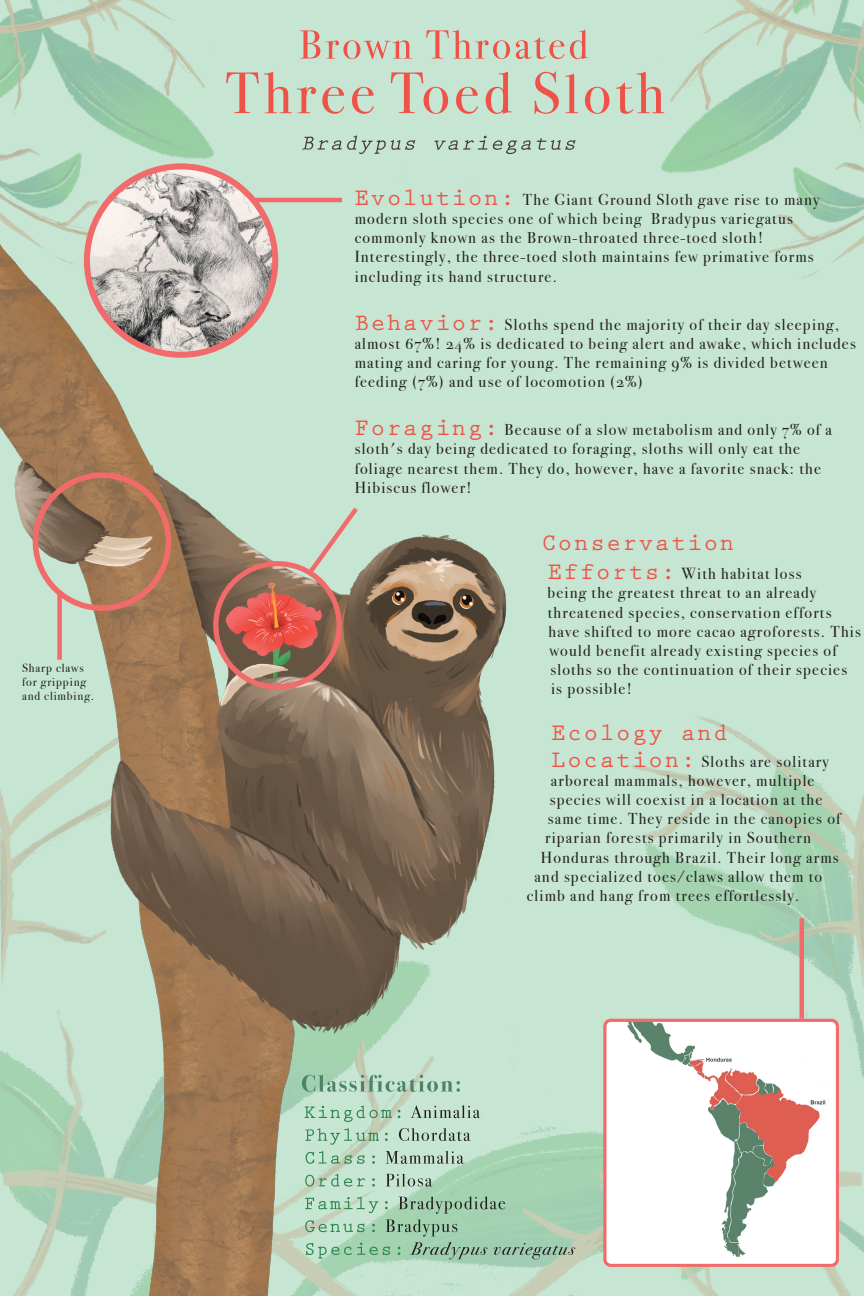
<style>
.page{position:relative;width:864px;height:1296px;background:#fff}
.page>*{position:absolute;margin:0;border:0;box-sizing:border-box;transform-origin:0 0}
.t1{font:700 24px "Prestige Elite Std";letter-spacing:.075em;color:#f05248}
.t2{font:16px/19.2px "Bodoni Svty Two OSITCTT";letter-spacing:.075em;color:#231f20}
.t3{font:12px/14.4px "Bodoni Svty Two OSITCTT";letter-spacing:.075em;color:#231f20}
.s1{font-family:"Prestige Elite Std";font-weight:700;font-size:24px;color:#f05248}
</style>
<div class="page">
<img style="left:0;top:0;width:268px;height:178px">
<img style="left:607px;top:738px;width:257px;height:558px">
<img style="left:0;top:178px;width:607px;height:1118px">
<img style="left:268px;top:0;width:596px;height:738px">
<svg style="left:300px;top:30px;width:20px;height:29px"></svg>
<svg style="left:326px;top:40px;width:86px;height:19px;background:#d1baaa"></svg>
<svg style="left:426px;top:30px;width:84px;height:29px;background:#cec5b4"></svg>
<svg style="left:516px;top:30px;width:72px;height:29px;background:#cfc4b3"></svg>
<svg style="left:226px;top:72px;width:90px;height:41px;background:#cfc3b2"></svg>
<svg style="left:322px;top:87px;width:22px;height:27px"></svg>
<svg style="left:352px;top:87px;width:22px;height:27px"></svg>
<svg style="left:391px;top:72px;width:57px;height:42px;background:#cfc2b1"></svg>
<svg style="left:456px;top:87px;width:22px;height:27px"></svg>
<svg style="left:486px;top:72px;width:26px;height:42px"></svg>
<svg style="left:534px;top:72px;width:25px;height:42px"></svg>
<svg style="left:565px;top:74px;width:13px;height:39px"></svg>
<svg style="left:585px;top:87px;width:24px;height:27px"></svg>
<svg style="left:616px;top:72px;width:48px;height:42px;background:#d0bfae"></svg>
<hr style="left:255px;top:198px;width:87px;height:4px;background:#f16b6b">
<div style="left:84px;top:163px;width:194px;height:195px;background:#f16b6b;border-radius:50%"></div>
<img style="left:90px;top:169px;width:182px;height:183px;border-radius:91px">
<svg style="left:305px;top:1105px;width:87px;height:17px"></svg>
<svg style="left:398px;top:1110px;width:2px;height:8px"></svg>
<svg style="left:410px;top:1105px;width:70px;height:13px"></svg>
<svg style="left:305px;top:1128px;width:74px;height:17px"></svg>
<svg style="left:385px;top:1133px;width:3px;height:8px"></svg>
<svg style="left:399px;top:1128px;width:72px;height:13px"></svg>
<svg style="left:306px;top:1151px;width:59px;height:13px"></svg>
<svg style="left:372px;top:1155px;width:3px;height:9px"></svg>
<svg style="left:386px;top:1151px;width:78px;height:13px"></svg>
<svg style="left:305px;top:1174px;width:60px;height:13px"></svg>
<svg style="left:372px;top:1178px;width:3px;height:9px"></svg>
<svg style="left:386px;top:1174px;width:47px;height:13px"></svg>
<svg style="left:305px;top:1196px;width:270px;height:63px;background:#9fc7ab"></svg>
<svg style="left:302px;top:1075px;width:158px;height:17px;background:#a0c6af"></svg>
<div style="left:213px;top:561px;width:129px;height:129px;border:5px solid #f16b6b;border-radius:50%"></div>
<svg style="left:303px;top:503px;width:59px;height:76px;background:#c9d8c7"></svg>
<svg style="left:28px;top:468px;width:148px;height:148px;background:#aa886e"></svg>
<div style="left:57px;top:592px;width:5px;height:68px;background:#f16b6b"></div>
<svg style="left:607px;top:1023px;width:228px;height:240px"></svg>
<div style="left:603px;top:1019px;width:236px;height:248px;border:3px solid #f16b6b;border-radius:6px"></div>
<div style="left:799px;top:918px;width:5px;height:101px;background:#f16b6b"></div>
<p class="t3" style="left:22px;top:660px;width:73px">Sharp claws for gripping and climbing.</p>
<p class="t2" style="left:355px;top:190px;width:466px"><span class="s1">Evolution:</span> The Giant Ground Sloth gave rise to many modern sloth species one of which being Bradypus variegatus commonly known as the Brown-throated three-toed sloth!<br>Interestingly, the three-toed sloth maintains few primative forms including its hand structure.</p>
<p class="t2" style="left:355px;top:315px;width:503px"><span class="s1">Behavior:</span> Sloths spend the majority of their day sleeping, almost 67%! 24% is dedicated to being alert and awake, which includes mating and caring for young. The remaining 9% is divided between feeding (7%) and use of locomotion (2%)</p>
<p class="t2" style="left:355px;top:420px;width:479px"><span class="s1">Foraging:</span> Because of a slow metabolism and only 7% of a sloth's day being dedicated to foraging, sloths will only eat the foliage nearest them. They do, however, have a favorite snack: the Hibiscus flower!</p>
<h1 class="t1" style="left:542px;top:530px;width:194px">Conservation</h1>
<p class="t2" style="left:548px;top:564px;width:315px"><span class="s1">Efforts:</span> With habitat loss<br>being the greatest threat to an already threatened species, conservation efforts have shifted to more cacao agroforests. This would benefit already existing species of sloths so the continuation of their species<br>is possible!</p>
<h1 class="t1" style="left:551px;top:720px;width:178px">Ecology and</h1>
<p class="t2" style="left:551px;top:752px;width:279px"><span class="s1">Location:</span> Sloths are solitary</p>
<p class="t2" style="left:551px;top:771px;width:265px">arboreal mammals, however, multiple</p>
<p class="t2" style="left:550px;top:790px;width:274px">species will coexist in a location at the</p>
<p class="t2" style="left:548px;top:809px;width:294px">same time. They reside in the canopies of</p>
<p class="t2" style="left:545px;top:828px;width:267px">riparian forests primarily in Southern</p>
<p class="t2" style="left:541px;top:848px;width:299px">Honduras through Brazil. Their long arms</p>
<p class="t2" style="left:534px;top:867px;width:289px">and specialized toes/claws allow them to</p>
<p class="t2" style="left:527px;top:886px;width:274px">climb and hang from trees effortlessly.</p>
</div>
